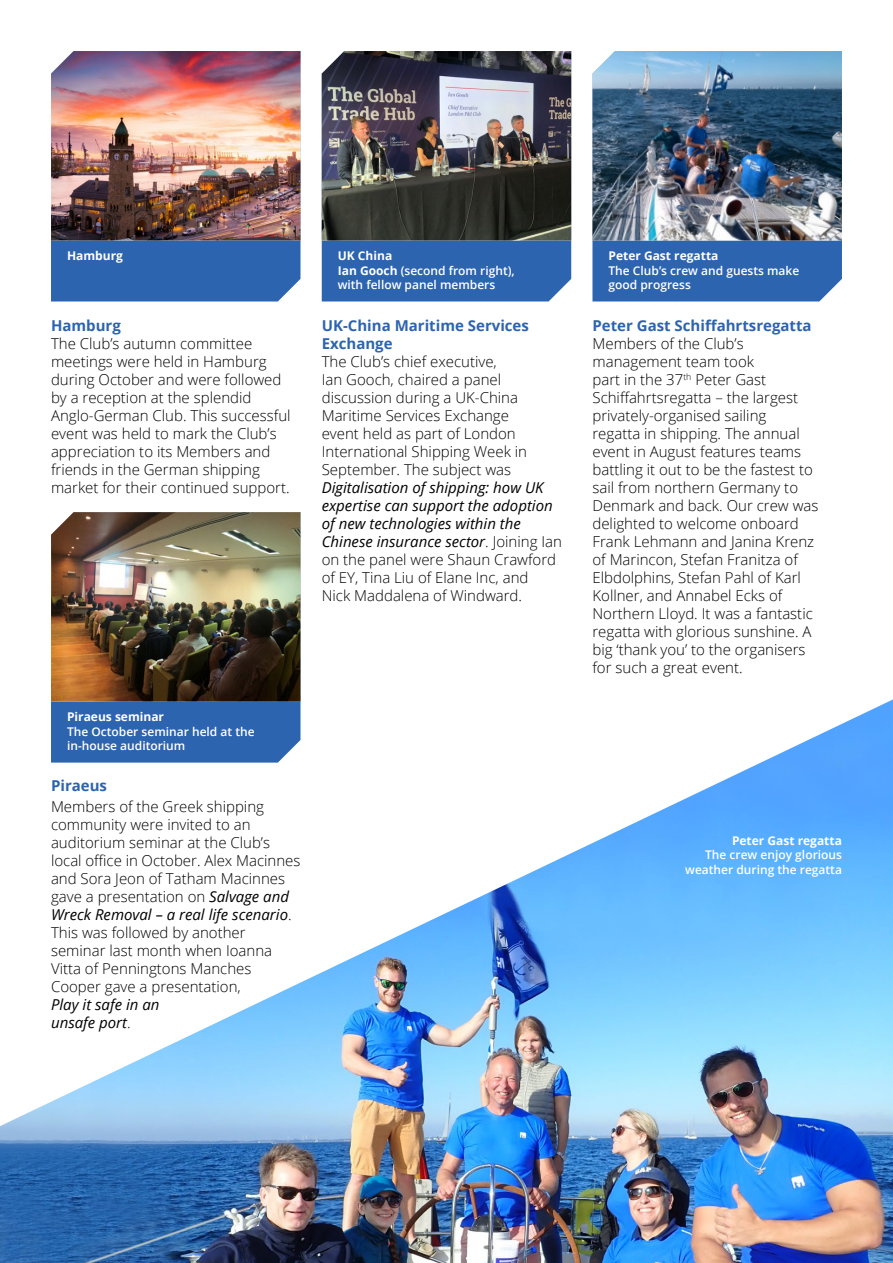
<style>
.page{position:relative;width:893px;height:1263px;background:#fff}
.page>*{position:absolute;margin:0;border:0;box-sizing:border-box;transform-origin:0 0}
.t1{font:300 15px/18px "Open Sans";color:#000}
.t2{font:italic 15px/18px "Open Sans";color:#000}
.t3{font:700 15px/18px "Open Sans";color:#2d64af}
.t4{font:600 12px/14.4px "Open Sans";color:#fff}
.t5{font:700 12px "Open Sans";color:#fff}
.s1{font-weight:700}
.s2{font-weight:300;font-style:normal}
.s3{font-weight:400;font-style:italic}
</style>
<div class="page">
<img style="left:0;top:699px;width:893px;height:564px">
<div style="left:51px;top:701px;width:249px;height:62px;background:#2d64af"></div>
<div style="left:322px;top:240px;width:249px;height:61px;background:#2d64af"></div>
<div style="left:51px;top:240px;width:249px;height:61px;background:#2d64af"></div>
<div style="left:592px;top:240px;width:250px;height:61px;background:#2d64af"></div>
<img style="left:51px;top:512px;width:249px;height:189px">
<img style="left:322px;top:51px;width:249px;height:189px">
<img style="left:51px;top:51px;width:249px;height:189px">
<img style="left:592px;top:51px;width:250px;height:189px">
<p class="t5" style="left:67px;top:247px;width:57px">Hamburg</p>
<p class="t5" style="left:608px;top:247px;width:111px">Peter Gast regatta</p>
<p class="t4" style="left:608px;top:263px;width:192px">The Club’s crew and guests make good progress</p>
<p class="t4" style="left:338px;top:248px;width:178px"><span class="s1">UK China<br>Ian Gooch</span> (second from right), with fellow panel members</p>
<p class="t3" style="left:51px;top:316px;width:71px">Hamburg</p>
<p class="t1" style="left:51px;top:334px;width:241px">The Club’s autumn committee meetings were held in Hamburg during October and were followed by a reception at the splendid<br>Anglo-German Club. This successful event was held to mark the Club’s appreciation to its Members and friends in the German shipping market for their continued support.</p>
<p class="t3" style="left:322px;top:316px;width:209px">UK-China Maritime Services<br>Exchange</p>
<p class="t1" style="left:322px;top:352px;width:207px">The Club’s chief executive,<br>Ian Gooch, chaired a panel discussion during a UK-China<br>Maritime Services Exchange event held as part of London<br>International Shipping Week in<br>September. The subject was</p>
<p class="t2" style="left:322px;top:478px;width:242px">Digitalisation of shipping: how UK expertise can support the adoption of new technologies within the Chinese insurance sector<span class="s2">. Joining Ian on the panel were Shaun Crawford of EY, Tina Liu of Elane Inc, and<br>Nick Maddalena of Windward.</span></p>
<p class="t5" style="left:67px;top:708px;width:99px">Piraeus seminar</p>
<p class="t4" style="left:67px;top:724px;width:189px">The October seminar held at the in-house auditorium</p>
<p class="t3" style="left:51px;top:776px;width:58px">Piraeus</p>
<p class="t1" style="left:51px;top:797px;width:251px">Members of the Greek shipping community were invited to an auditorium seminar at the Club’s local office in October. Alex Macinnes and Sora Jeon of Tatham Macinnes gave a presentation on <span class="s3">Salvage and<br>Wreck Removal – a real life scenario</span>.<br>This was followed by another seminar last month when Ioanna<br>Vitta of Penningtons Manches<br>Cooper gave a presentation,</p>
<p class="t2" style="left:51px;top:995px;width:110px">Play it safe in an unsafe port<span class="s2">.</span></p>
<p class="t3" style="left:592px;top:316px;width:221px">Peter Gast Schiffahrtsregatta</p>
<p class="t1" style="left:592px;top:334px;width:227px">Members of the Club’s management team took<br>part in the 37<sup>th</sup> Peter Gast<br>Schiffahrtsregatta – the largest privately-organised sailing<br>regatta in shipping. The annual event in August features teams battling it out to be the fastest to sail from northern Germany to<br>Denmark and back. Our crew was delighted to welcome onboard<br>Frank Lehmann and Janina Krenz of Marincon, Stefan Franitza of<br>Elbdolphins, Stefan Pahl of Karl<br>Kollner, and Annabel Ecks of<br>Northern Lloyd. It was a fantastic regatta with glorious sunshine. A big ‘thank you’ to the organisers for such a great event.</p>
<p class="t5" style="left:732px;top:832px;width:111px">Peter Gast regatta</p>
<p class="t4" style="left:685px;top:847px;width:158px;text-align:right">The crew enjoy glorious weather during the regatta</p>
</div>
